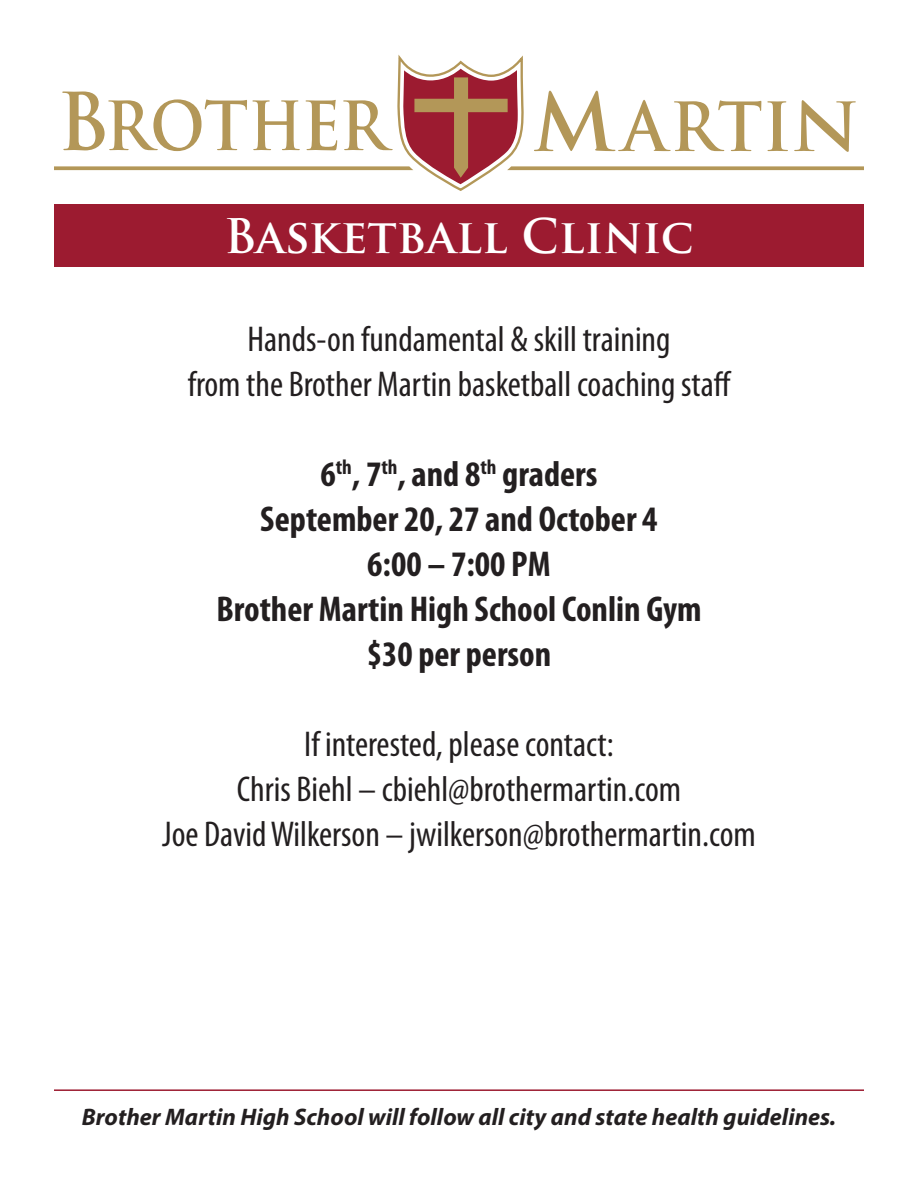
<style>
.page{position:relative;width:918px;height:1188px;background:#fff}
.page>*{position:absolute;margin:0;border:0;box-sizing:border-box;transform-origin:0 0}
.t1{font:700 46.5px "Trajan Pro";color:#fff}
.t2{font:condensed 36px/45px "Myriad Pro";color:#231f20;text-align:center}
.t3{font:700 condensed 36px/45px "Myriad Pro";color:#231f20;text-align:center}
.t4{font:italic 700 24px "Myriad Pro";color:#231f20}
</style>
<div class="page">
<div style="left:54px;top:204px;width:810px;height:63px;background:#9c1b30"></div>
<svg style="left:54px;top:55px;width:810px;height:136px"></svg>
<hr style="left:54px;top:1089px;width:810px;height:2px;background:#9c1b30">
<p class="t1" style="left:224px;top:207px;width:471px">Basketball Clinic</p>
<p class="t2" style="left:188px;top:317px;width:545px">Hands-on fundamental &amp; skill training<br>from the Brother Martin basketball coaching staff</p>
<p class="t3" style="left:216px;top:452px;width:487px">6<sup>th</sup>, 7<sup>th</sup>, and 8<sup>th</sup> graders<br>September 20, 27 and October 4<br>6:00 – 7:00 PM<br>Brother Martin High School Conlin Gym $30 per person</p>
<p class="t2" style="left:162px;top:722px;width:595px">If interested, please contact:<br>Chris Biehl – cbiehl@brothermartin.com<br>Joe David Wilkerson – jwilkerson@brothermartin.com</p>
<p class="t4" style="left:82px;top:1101px;width:756px">Brother Martin High School will follow all city and state health guidelines.</p>
</div>
